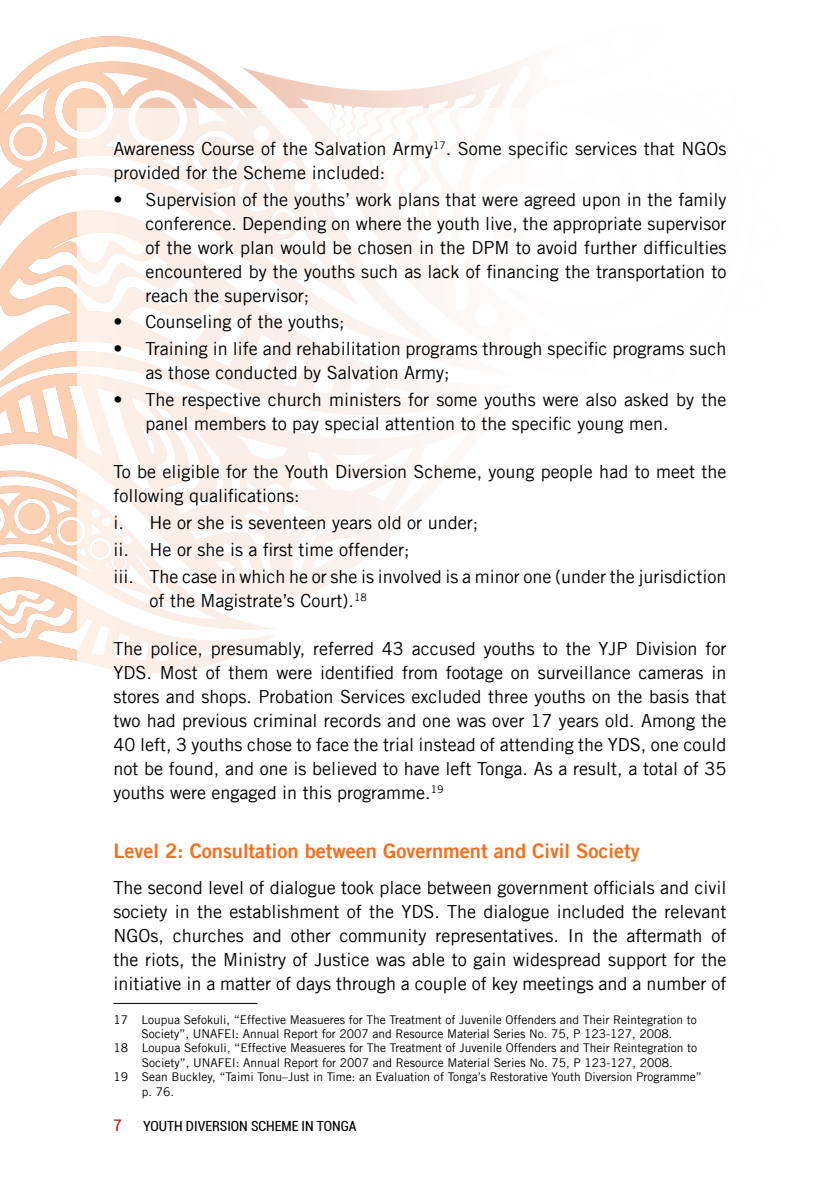
<style>
.page{position:relative;width:840px;height:1191px;background:#fff}
.page>*{position:absolute;margin:0;border:0;box-sizing:border-box;transform-origin:0 0}
.t1{font:20px "Trade Gothic LT Bold Two";color:#f36f21}
.t2{font:18px/24px "Trade Gothic LT";color:#000}
.t3{font:condensed 16px "Roboto";color:#ba141a}
.t4{font:condensed 14px "Roboto";color:#000}
.t5{font:12px "Trade Gothic LT";color:#000}
</style>
<div class="page">
<svg style="left:0;top:36px;width:241px;height:283px"></svg>
<svg style="left:241px;top:59px;width:284px;height:49px"></svg>
<svg style="left:503px;top:61px;width:22px;height:47px"></svg>
<svg style="left:0;top:319px;width:77px;height:78px"></svg>
<svg style="left:0;top:415px;width:77px;height:247px;fill:#fbd0b3"></svg>
<div style="left:77px;top:108px;width:683px;height:1040px;background:#fff"></div>
<hr style="left:113px;top:1003px;width:144px;height:1px;background:#000">
<p class="t2" style="left:113px;top:136px;width:614px">Awareness Course of the Salvation Army<sup>17</sup>. Some specific services that NGOs provided for the Scheme included:</p>
<p class="t2" style="left:145px;top:187px;width:582px;text-align:justify;text-indent:-32px">• Supervision of the youths’ work plans that were agreed upon in the family conference. Depending on where the youth live, the appropriate supervisor of the work plan would be chosen in the DPM to avoid further difficulties encountered by the youths such as lack of financing the transportation to reach the supervisor;</p>
<p class="t2" style="left:113px;top:310px;width:232px">• Counseling of the youths;</p>
<p class="t2" style="left:145px;top:337px;width:582px;text-indent:-32px">• Training in life and rehabilitation programs through specific programs such as those conducted by Salvation Army;</p>
<p class="t2" style="left:145px;top:387px;width:582px;text-indent:-32px">• The respective church ministers for some youths were also asked by the panel members to pay special attention to the specific young men.</p>
<p class="t2" style="left:113px;top:459px;width:614px">To be eligible for the Youth Diversion Scheme, young people had to meet the following qualifications:</p>
<p class="t2" style="left:113px;top:509px;width:614px;line-height:26.8px">i. He or she is seventeen years old or under;<br>ii. He or she is a first time offender;<br>iii. The case in which he or she is involved is a minor one (under the jurisdiction</p>
<p class="t2" style="left:149px;top:588px;width:219px">of the Magistrate’s Court).<sup>18</sup></p>
<p class="t2" style="left:113px;top:636px;width:614px;text-align:justify">The police, presumably, referred 43 accused youths to the YJP Division for YDS. Most of them were identified from footage on surveillance cameras in stores and shops. Probation Services excluded three youths on the basis that two had previous criminal records and one was over 17 years old. Among the 40 left, 3 youths chose to face the trial instead of attending the YDS, one could not be found, and one is believed to have left Tonga. As a result, a total of 35 youths were engaged in this programme.<sup>19</sup></p>
<p class="t1" style="left:113px;top:838px;width:527px">Level 2: Consultation between Government and Civil Society</p>
<p class="t2" style="left:113px;top:875px;width:614px;text-align:justify">The second level of dialogue took place between government officials and civil society in the establishment of the YDS. The dialogue included the relevant NGOs, churches and other community representatives. In the aftermath of the riots, the Ministry of Justice was able to gain widespread support for the initiative in a matter of days through a couple of key meetings and a number of</p>
<p class="t5" style="left:113px;top:1012px;width:584px">17 Loupua Sefokuli, “Effective Measueres for The Treatment of Juvenile Offenders and Their Reintegration to</p>
<p class="t5" style="left:141px;top:1026px;width:532px">Society”, UNAFEI: Annual Report for 2007 and Resource Material Series No. 75, P 123-127, 2008.</p>
<p class="t5" style="left:113px;top:1040px;width:585px">18 Loupua Sefokuli, “Effective Measueres for The Treatment of Juvenile Offenders and Their Reintegration to</p>
<p class="t5" style="left:142px;top:1055px;width:532px">Society”, UNAFEI: Annual Report for 2007 and Resource Material Series No. 75, P 123-127, 2008.</p>
<p class="t5" style="left:113px;top:1069px;width:589px">19 Sean Buckley, “Taimi Tonu–Just in Time: an Evaluation of Tonga’s Restorative Youth Diversion Programme”</p>
<p class="t5" style="left:142px;top:1084px;width:34px">p. 76.</p>
<p class="t3" style="left:113px;top:1114px;width:10px">7</p>
<p class="t4" style="left:143px;top:1116px;width:215px">YOUTH DIVERSION SCHEME IN TONGA</p>
</div>
